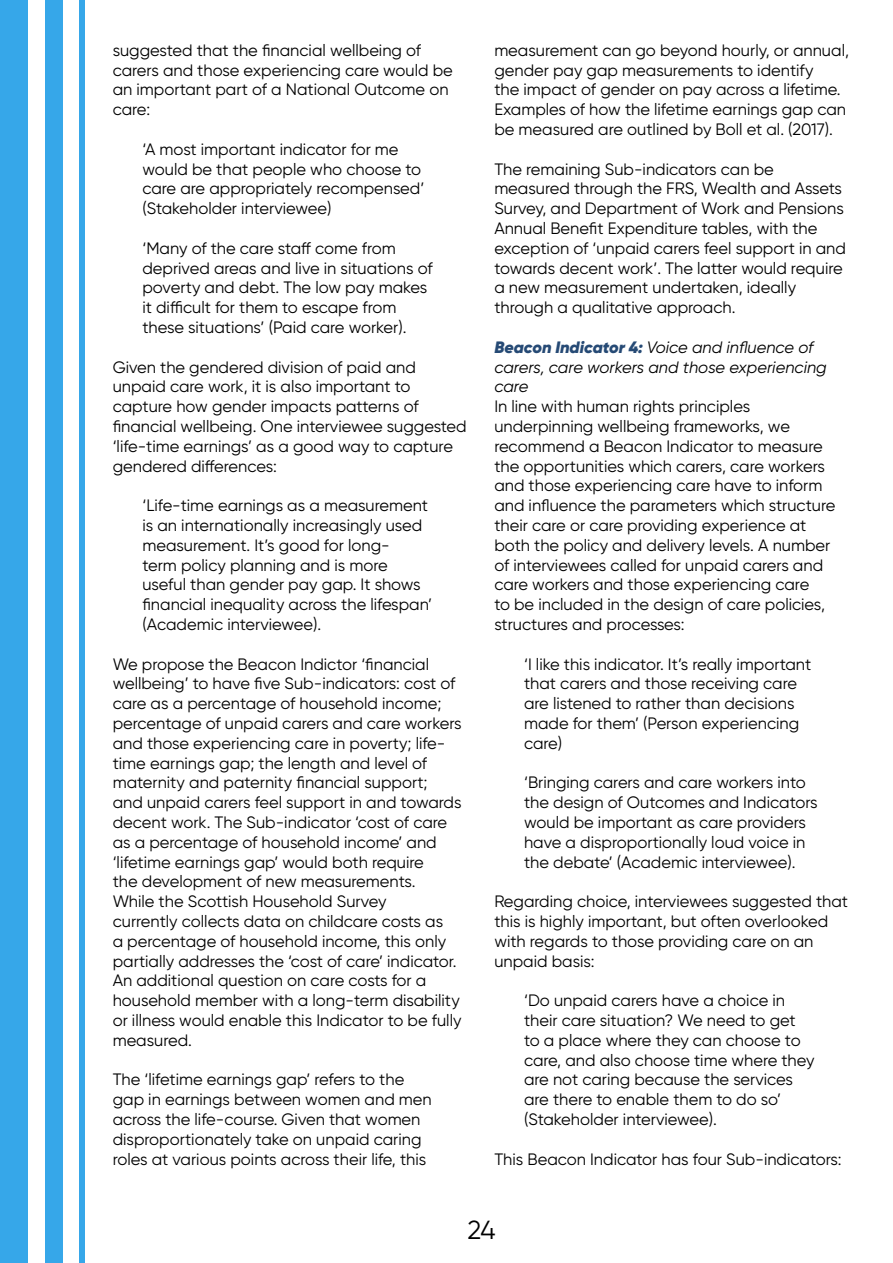
<style>
.page{position:relative;width:893px;height:1263px;background:#fff}
.page>*{position:absolute;margin:0;border:0;box-sizing:border-box;transform-origin:0 0}
.t1{font:26.1px "Gilroy";color:#000}
.t2{font:16.5px/19.8px "Gilroy";color:#000}
.t3{font:italic 16.5px/19.8px "Gilroy";color:#000}
.s1{font-weight:900;color:#264a75}
</style>
<div class="page">
<div style="left:0;top:0;width:28px;height:1263px;background:#36a7e9"></div>
<div style="left:80px;top:0;width:5px;height:1263px;background:#36a7e9"></div>
<div style="left:45px;top:0;width:18px;height:1263px;background:#36a7e9"></div>
<p class="t2" style="left:113px;top:40px;width:342px">suggested that the financial wellbeing of carers and those experiencing care would be an important part of a National Outcome on care:</p>
<p class="t2" style="left:142px;top:139px;width:283px">‘A most important indicator for me would be that people who choose to care are appropriately recompensed’ (Stakeholder interviewee)</p>
<p class="t2" style="left:142px;top:238px;width:292px">‘Many of the care staff come from deprived areas and live in situations of poverty and debt. The low pay makes it difficult for them to escape from these situations’ (Paid care worker).</p>
<p class="t2" style="left:113px;top:357px;width:356px">Given the gendered division of paid and unpaid care work, it is also important to capture how gender impacts patterns of financial wellbeing. One interviewee suggested ‘life-time earnings’ as a good way to capture gendered differences:</p>
<p class="t2" style="left:142px;top:495px;width:291px">‘Life-time earnings as a measurement is an internationally increasingly used measurement. It’s good for long-<br>term policy planning and is more useful than gender pay gap. It shows financial inequality across the lifespan’ (Academic interviewee).</p>
<p class="t2" style="left:113px;top:654px;width:351px">We propose the Beacon Indictor ‘financial wellbeing’ to have five Sub-indicators: cost of care as a percentage of household income; percentage of unpaid carers and care workers and those experiencing care in poverty; life&shy;time earnings gap; the length and level of maternity and paternity financial support; and unpaid carers feel support in and towards decent work. The Sub-indicator ‘cost of care as a percentage of household income’ and ‘lifetime earnings gap’ would both require<br>the development of new measurements.<br>While the Scottish Household Survey<br>currently collects data on childcare costs as<br>a percentage of household income, this only partially addresses the ‘cost of care’ indicator.<br>An additional question on care costs for a household member with a long-term disability or illness would enable this Indicator to be fully measured.</p>
<p class="t2" style="left:113px;top:1069px;width:321px">The ‘lifetime earnings gap’ refers to the gap in earnings between women and men across the life-course. Given that women disproportionately take on unpaid caring roles at various points across their life, this</p>
<p class="t2" style="left:494px;top:40px;width:356px">measurement can go beyond hourly, or annual, gender pay gap measurements to identify<br>the impact of gender on pay across a lifetime.<br>Examples of how the lifetime earnings gap can be measured are outlined by Boll et al. (2017).</p>
<p class="t2" style="left:494px;top:159px;width:353px">The remaining Sub-indicators can be measured through the FRS, Wealth and Assets Survey, and Department of Work and Pensions Annual Benefit Expenditure tables, with the exception of ‘unpaid carers feel support in and towards decent work’. The latter would require a new measurement undertaken, ideally through a qualitative approach.</p>
<p class="t3" style="left:494px;top:337px;width:334px"><span class="s1">Beacon Indicator 4:</span> Voice and influence of carers, care workers and those experiencing care</p>
<p class="t2" style="left:494px;top:396px;width:343px">In line with human rights principles underpinning wellbeing frameworks, we recommend a Beacon Indicator to measure the opportunities which carers, care workers and those experiencing care have to inform and influence the parameters which structure their care or care providing experience at both the policy and delivery levels. A number of interviewees called for unpaid carers and care workers and those experiencing care<br>to be included in the design of care policies, structures and processes:</p>
<p class="t2" style="left:524px;top:654px;width:289px">‘I like this indicator. It’s really important that carers and those receiving care are listened to rather than decisions made for them’ (Person experiencing care)</p>
<p class="t2" style="left:524px;top:772px;width:295px">‘Bringing carers and care workers into the design of Outcomes and Indicators would be important as care providers have a disproportionally loud voice in the debate’ (Academic interviewee).</p>
<p class="t2" style="left:494px;top:891px;width:355px">Regarding choice, interviewees suggested that this is highly important, but often overlooked with regards to those providing care on an unpaid basis:</p>
<p class="t2" style="left:524px;top:990px;width:292px">‘Do unpaid carers have a choice in their care situation? We need to get to a place where they can choose to care, and also choose time where they are not caring because the services are there to enable them to do so’ (Stakeholder interviewee).</p>
<p class="t2" style="left:494px;top:1149px;width:349px">This Beacon Indicator has four Sub-indicators:</p>
<h1 class="t1" style="left:467px;top:1213px;width:30px">24</h1>
</div>
